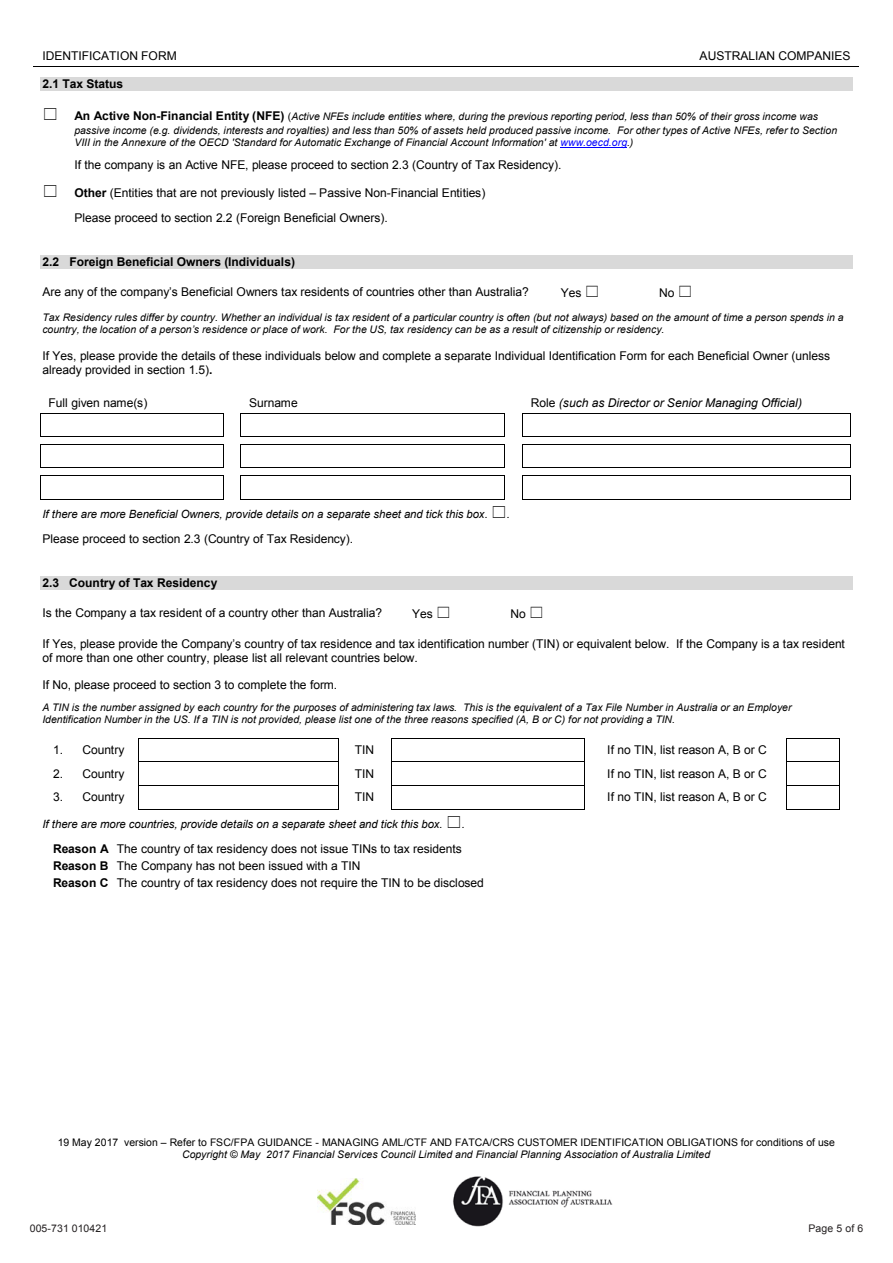
<style>
.page{position:relative;width:893px;height:1263px;background:#fff}
.page>*{position:absolute;margin:0;border:0;box-sizing:border-box;transform-origin:0 0}
.t1{font:12px/16.8px "Arial";letter-spacing:-.005em;color:#000}
.t2{font:700 12px "Arial";color:#000}
.t3{font:italic 12px "Arial";letter-spacing:-.005em;color:#000}
.t4{font:italic 11.4px "Arial";color:#000}
.t5{font:italic 10.5px/12px "Arial";color:#000}
.t6{font:10.5px "Arial";color:#000}
.t7{font:10.5px "Arial";letter-spacing:.01em;color:#231f20}
.s1{font-weight:700;font-style:normal;font-size:12px}
.s2{font-style:normal}
.s3{color:#00f}
.s4{font-weight:700}
</style>
<div class="page">
<hr style="left:33px;top:66px;width:413px;height:1px;background:#000">
<hr style="left:446px;top:66px;width:412px;height:1px;background:#000">
<div style="left:40px;top:77px;width:812px;height:14px;background:#d9d9d9"></div>
<hr style="left:561px;top:148px;width:66px;height:1px;background:#00f">
<div style="left:40px;top:256px;width:812px;height:13px;background:#d9d9d9"></div>
<hr style="left:41px;top:413px;width:182px;height:1px;background:#000">
<hr style="left:242px;top:413px;width:262px;height:1px;background:#000">
<hr style="left:524px;top:413px;width:326px;height:1px;background:#000">
<svg style="left:40px;top:413px;width:1px;height:24px"></svg>
<hr style="left:41px;top:436px;width:182px;height:1px;background:#000">
<svg style="left:223px;top:413px;width:1px;height:24px"></svg>
<hr style="left:242px;top:436px;width:262px;height:1px;background:#000">
<svg style="left:504px;top:413px;width:1px;height:24px"></svg>
<svg style="left:522px;top:413px;width:2px;height:24px"></svg>
<hr style="left:524px;top:436px;width:326px;height:1px;background:#000">
<svg style="left:850px;top:413px;width:1px;height:24px"></svg>
<hr style="left:41px;top:444px;width:182px;height:1px;background:#000">
<hr style="left:242px;top:444px;width:262px;height:1px;background:#000">
<hr style="left:524px;top:444px;width:326px;height:1px;background:#000">
<svg style="left:40px;top:444px;width:1px;height:24px"></svg>
<hr style="left:41px;top:467px;width:182px;height:1px;background:#000">
<svg style="left:223px;top:444px;width:1px;height:24px"></svg>
<hr style="left:242px;top:467px;width:262px;height:1px;background:#000">
<svg style="left:504px;top:444px;width:1px;height:24px"></svg>
<svg style="left:522px;top:444px;width:2px;height:24px"></svg>
<hr style="left:524px;top:467px;width:326px;height:1px;background:#000">
<svg style="left:850px;top:444px;width:1px;height:24px"></svg>
<hr style="left:41px;top:475px;width:182px;height:1px;background:#000">
<hr style="left:242px;top:475px;width:262px;height:1px;background:#000">
<hr style="left:524px;top:475px;width:326px;height:1px;background:#000">
<svg style="left:40px;top:475px;width:1px;height:25px"></svg>
<hr style="left:41px;top:499px;width:182px;height:1px;background:#000">
<svg style="left:223px;top:475px;width:1px;height:25px"></svg>
<hr style="left:241px;top:499px;width:263px;height:1px;background:#000">
<svg style="left:504px;top:475px;width:1px;height:25px"></svg>
<svg style="left:522px;top:475px;width:2px;height:25px"></svg>
<hr style="left:523px;top:499px;width:327px;height:1px;background:#000">
<svg style="left:850px;top:475px;width:1px;height:25px"></svg>
<div style="left:40px;top:576px;width:812px;height:14px;background:#d9d9d9"></div>
<hr style="left:138px;top:738px;width:200px;height:1px;background:#000">
<hr style="left:392px;top:738px;width:192px;height:1px;background:#000">
<hr style="left:787px;top:738px;width:52px;height:1px;background:#000">
<hr style="left:138px;top:761px;width:200px;height:1px;background:#000">
<hr style="left:392px;top:761px;width:192px;height:1px;background:#000">
<hr style="left:787px;top:761px;width:52px;height:1px;background:#000">
<hr style="left:138px;top:785px;width:200px;height:1px;background:#000">
<hr style="left:392px;top:785px;width:192px;height:1px;background:#000">
<hr style="left:787px;top:785px;width:52px;height:1px;background:#000">
<svg style="left:138px;top:739px;width:1px;height:70px"></svg>
<hr style="left:138px;top:809px;width:200px;height:1px;background:#000">
<svg style="left:338px;top:738px;width:1px;height:72px"></svg>
<svg style="left:391px;top:738px;width:1px;height:72px"></svg>
<hr style="left:392px;top:809px;width:192px;height:1px;background:#000">
<svg style="left:584px;top:738px;width:1px;height:72px"></svg>
<svg style="left:786px;top:738px;width:1px;height:72px"></svg>
<hr style="left:787px;top:809px;width:52px;height:1px;background:#000">
<svg style="left:839px;top:738px;width:1px;height:72px"></svg>
<img style="left:317px;top:1178px;width:98px;height:47px">
<img style="left:453px;top:1176px;width:160px;height:51px">
<p class="t1" style="left:42px;top:48px;width:136px">IDENTIFICATION FORM</p>
<p class="t1" style="left:700px;top:48px;width:152px">AUSTRALIAN COMPANIES</p>
<p class="t2" style="left:42px;top:76px;width:82px">2.1 Tax Status</p>
<p class="t5" style="left:74px;top:109px;width:764px;line-height:14.4px"><span class="s1">An Active Non-Financial Entity (NFE)</span> <span class="s2">(</span>Active NFEs include entities where, during the previous reporting period, less than 50% of their gross income was passive income (e.g. dividends, interests and royalties) and less than 50% of assets held produced passive income. For other types of Active NFEs, refer to Section</p>
<p class="t5" style="left:74px;top:137px;width:561px">VIII in the Annexure of the OECD 'Standard for Automatic Exchange of Financial Account Information' at <span class="s3">www.oecd.org</span>.)</p>
<p class="t1" style="left:74px;top:156px;width:489px">If the company is an Active NFE, please proceed to section 2.3 (Country of Tax Residency).</p>
<p class="t1" style="left:74px;top:181px;width:412px;line-height:24.6px"><span class="s4">Other</span> (Entities that are not previously listed – Passive Non-Financial Entities)<br>Please proceed to section 2.2 (Foreign Beneficial Owners).</p>
<p class="t2" style="left:42px;top:254px;width:254px">2.2 Foreign Beneficial Owners (Individuals)</p>
<p class="t1" style="left:42px;top:284px;width:488px">Are any of the company’s Beneficial Owners tax residents of countries other than Australia?</p>
<p class="t1" style="left:561px;top:284px;width:22px">Yes</p>
<p class="t1" style="left:659px;top:284px;width:17px">No</p>
<p class="t5" style="left:42px;top:311px;width:803px">Tax Residency rules differ by country. Whether an individual is tax resident of a particular country is often (but not always) based on the amount of time a person spends in a country, the location of a person’s residence or place of work. For the US, tax residency can be as a result of citizenship or residency.</p>
<p class="t1" style="left:42px;top:349px;width:789px;line-height:13.6px">If Yes, please provide the details of these individuals below and complete a separate Individual Identification Form for each Beneficial Owner (unless already provided in section 1.5)<span class="s4">.</span></p>
<p class="t1" style="left:49px;top:394px;width:100px">Full given name(s)</p>
<p class="t1" style="left:249px;top:394px;width:50px">Surname</p>
<p class="t3" style="left:531px;top:395px;width:273px"><span class="s2">Role</span> (such as Director or Senior Managing Official)</p>
<p class="t4" style="left:42px;top:507px;width:447px">If there are more Beneficial Owners, provide details on a separate sheet and tick this box.</p>
<p class="t4" style="left:507px;top:507px;width:5px">.</p>
<p class="t1" style="left:42px;top:530px;width:312px">Please proceed to section 2.3 (Country of Tax Residency).</p>
<p class="t2" style="left:42px;top:575px;width:176px">2.3 Country of Tax Residency</p>
<p class="t1" style="left:42px;top:605px;width:341px">Is the Company a tax resident of a country other than Australia?</p>
<p class="t1" style="left:412px;top:605px;width:22px">Yes</p>
<p class="t1" style="left:510px;top:605px;width:17px">No</p>
<p class="t1" style="left:42px;top:637px;width:804px;line-height:13.8px">If Yes, please provide the Company’s country of tax residence and tax identification number (TIN) or equivalent below. If the Company is a tax resident of more than one other country, please list all relevant countries below.</p>
<p class="t1" style="left:42px;top:677px;width:296px">If No, please proceed to section 3 to complete the form.</p>
<p class="t5" style="left:42px;top:701px;width:751px">A TIN is the number assigned by each country for the purposes of administering tax laws. This is the equivalent of a Tax File Number in Australia or an Employer<br>Identification Number in the US. If a TIN is not provided, please list one of the three reasons specified (A, B or C) for not providing a TIN.</p>
<p class="t1" style="left:53px;top:742px;width:73px">1. Country</p>
<p class="t1" style="left:355px;top:742px;width:21px">TIN</p>
<p class="t1" style="left:607px;top:742px;width:161px">If no TIN, list reason A, B or C</p>
<p class="t1" style="left:53px;top:765px;width:73px">2. Country</p>
<p class="t1" style="left:355px;top:765px;width:21px">TIN</p>
<p class="t1" style="left:607px;top:765px;width:161px">If no TIN, list reason A, B or C</p>
<p class="t1" style="left:53px;top:789px;width:73px">3. Country</p>
<p class="t1" style="left:355px;top:789px;width:21px">TIN</p>
<p class="t1" style="left:607px;top:789px;width:161px">If no TIN, list reason A, B or C</p>
<p class="t4" style="left:42px;top:817px;width:402px">If there are more countries, provide details on a separate sheet and tick this box.</p>
<p class="t4" style="left:462px;top:817px;width:5px">.</p>
<p class="t1" style="left:53px;top:840px;width:432px"><span class="s4">Reason A</span> The country of tax residency does not issue TINs to tax residents<br><span class="s4">Reason B</span> The Company has not been issued with a TIN<br><span class="s4">Reason C</span> The country of tax residency does not require the TIN to be disclosed</p>
<p class="t6" style="left:58px;top:1136px;width:779px">19 May 2017 version – Refer to FSC/FPA GUIDANCE - MANAGING AML/CTF AND FATCA/CRS CUSTOMER IDENTIFICATION OBLIGATIONS for conditions of use</p>
<p class="t5" style="left:182px;top:1149px;width:530px">Copyright © May 2017 Financial Services Council Limited and Financial Planning Association of Australia Limited</p>
<p class="t7" style="left:30px;top:1222px;width:79px">005-731 010421</p>
<p class="t7" style="left:808px;top:1222px;width:56px">Page 5 of 6</p>
</div>
